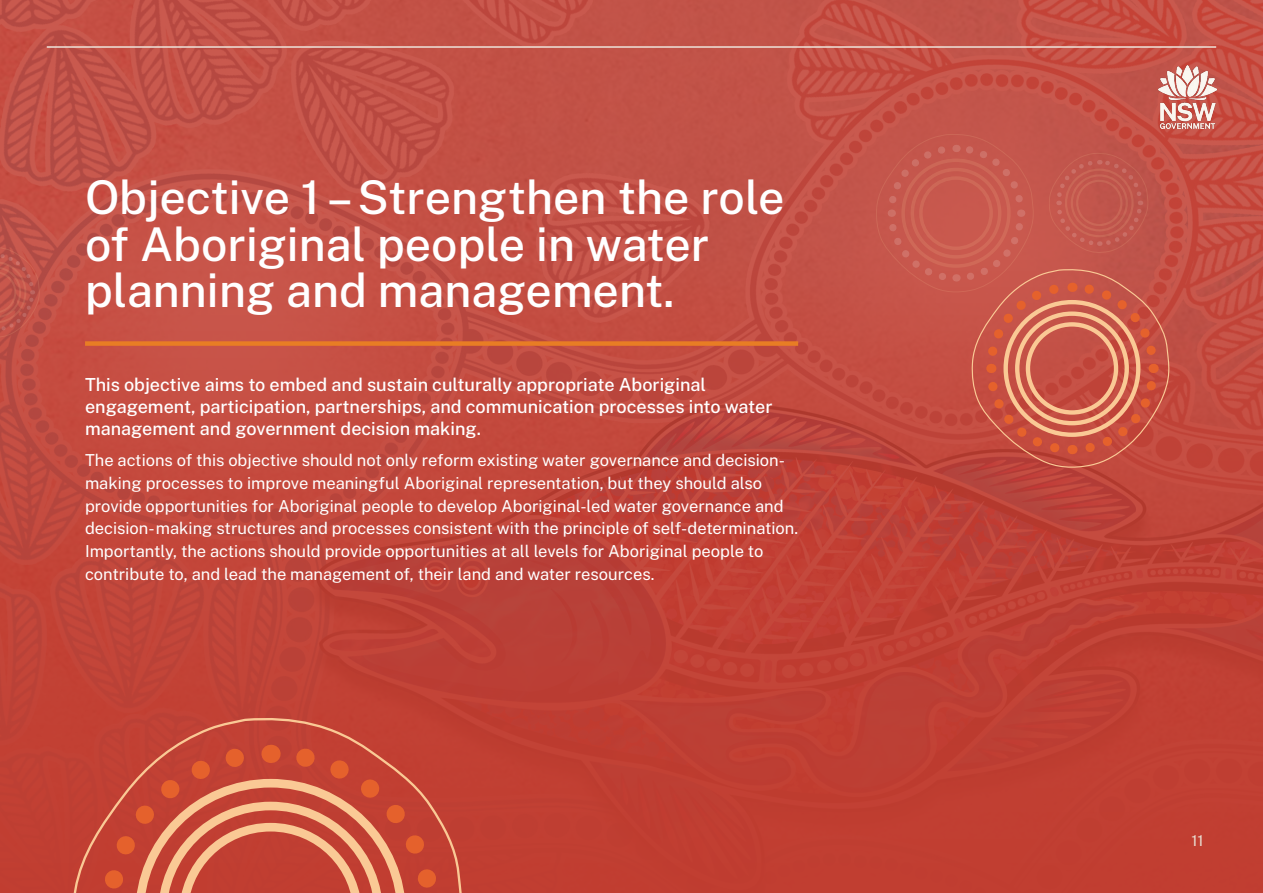
<style>
.page{position:relative;width:1263px;height:893px;background:#fff}
.page>*{position:absolute;margin:0;border:0;box-sizing:border-box;transform-origin:0 0}
.Heading_3{font:500 46.5px/46.5px "Public Sans";color:#fff}
.Heading_4{font:500 18px/21.6px "Public Sans";color:#fff}
.Paragraph{font:16.5px/22.8px "Public Sans";color:#fff}
.t1{font:15px "Public Sans";color:#e8ded2}
</style>
<div class="page">
<img style="left:0;top:0;width:1263px;height:893px">
<svg style="left:0;top:247px;width:40px;height:91px;background:#bf544a"></svg>
<div style="left:85px;top:341px;width:713px;height:5px;background:#e87d24"></div>
<div style="left:71px;top:716px;width:393px;height:177px;background:#c14033"></div>
<svg style="left:91px;top:735px;width:358px;height:158px;background:#cb5540"></svg>
<svg style="left:876px;top:133px;width:294px;height:337px;background:#c7594b"></svg>
<hr style="left:47px;top:46px;width:1169px;height:2px;background:#ede4db">
<img style="left:1159px;top:66px;width:57px;height:62px">
<h3 class="Heading_3" style="left:85px;top:172px;width:701px">Objective 1 – Strengthen the role of Aboriginal people in water planning and management.</h3>
<h4 class="Heading_4" style="left:85px;top:373px;width:689px">This objective aims to embed and sustain culturally appropriate Aboriginal engagement, participation, partnerships, and communication processes into water management and government decision making.</h4>
<p class="Paragraph" style="left:85px;top:448px;width:715px">The actions of this objective should not only reform existing water governance and decision&shy;making processes to improve meaningful Aboriginal representation, but they should also provide opportunities for Aboriginal people to develop Aboriginal-led water governance and decision- making structures and processes consistent with the principle of self-determination.<br>Importantly, the actions should provide opportunities at all levels for Aboriginal people to contribute to, and lead the management of, their land and water resources.</p>
<p class="t1" style="left:1191px;top:830px;width:14px">11</p>
</div>
